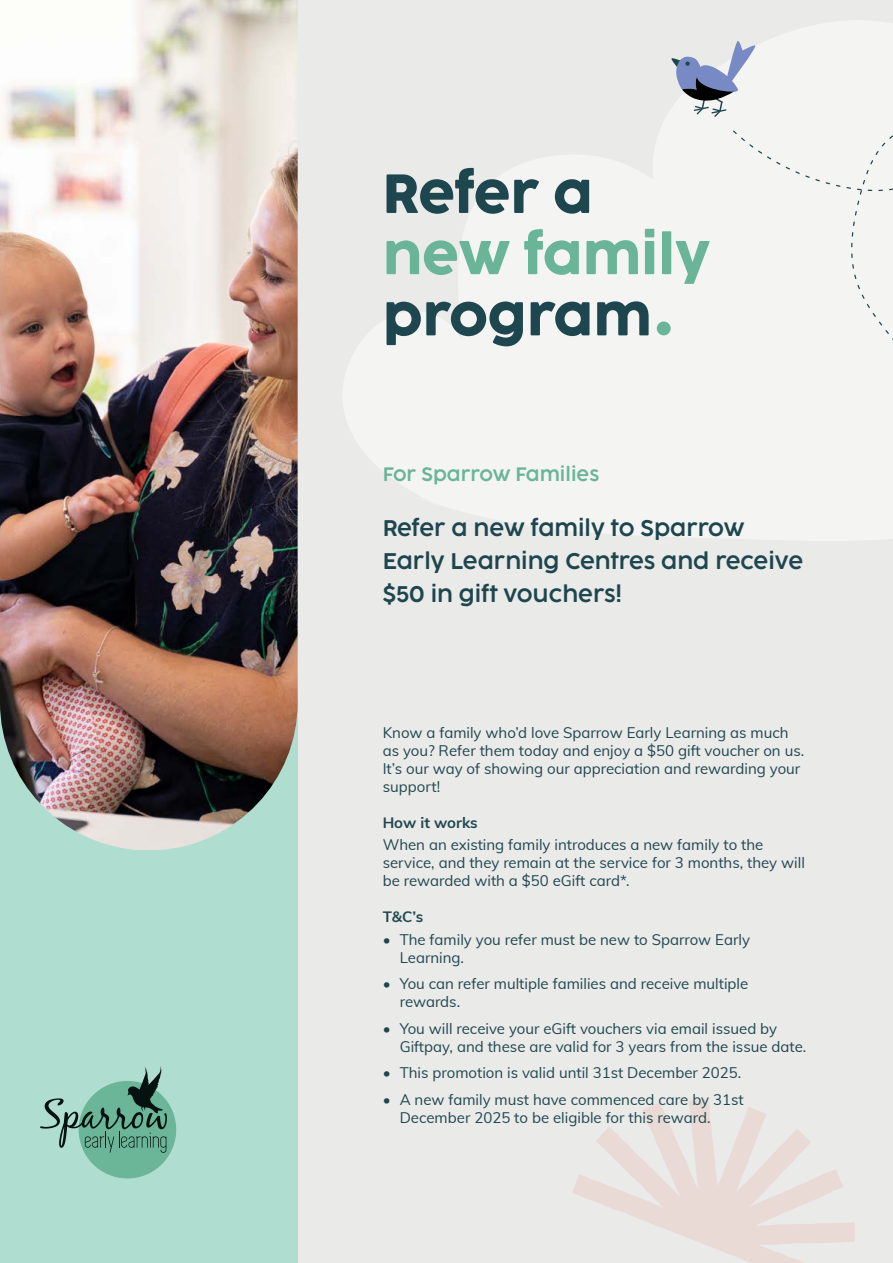
<style>
.page{position:relative;width:893px;height:1263px;background:#eaeae8}
.page>*{position:absolute;margin:0;border:0;box-sizing:border-box;transform-origin:0 0}
.t1{font:51px "Cocogoose Pro";color:#1e464f}
.t2{font:51px "Cocogoose Pro";color:#6ab598}
.t3{font:300 21px/33px "Cocogoose Pro";color:#1e464f}
.t4{font:300 18px "Cocogoose Pro";color:#6ab598}
.t5{font:15px/18px "Muli";color:#1e464f}
.t6{font:700 15px "Muli";color:#1e464f}
</style>
<div class="page">
<svg style="left:343px;top:21px;width:550px;height:520px;fill:#f4f4f3"></svg>
<div style="left:657px;top:321px;width:14px;height:14px;background:#6ab598;border-radius:50%"></div>
<svg style="left:572px;top:1099px;width:283px;height:164px"></svg>
<div style="left:0;top:702px;width:298px;height:561px;background:#afddcf"></div>
<img style="left:0;top:0;width:298px;height:850px">
<svg style="left:671px;top:41px;width:86px;height:76px"></svg>
<div style="left:733px;top:125px;width:160px;height:217px;background:#f4f4f3"></div>
<div style="left:79px;top:1081px;width:97px;height:97px;background:#6bb599;border-radius:50%"></div>
<svg style="left:40px;top:1066px;width:127px;height:87px"></svg>
<h1 class="t1" style="left:383px;top:153px;width:212px">Refer a</h1>
<h1 class="t2" style="left:383px;top:214px;width:329px">new family</h1>
<h1 class="t1" style="left:383px;top:275px;width:270px">program</h1>
<p class="t4" style="left:383px;top:461px;width:218px">For Sparrow Families</p>
<h2 class="t3" style="left:383px;top:511px;width:422px">Refer a new family to Sparrow<br>Early Learning Centres and receive $50 in gift vouchers!</h2>
<p class="t5" style="left:383px;top:723px;width:423px">Know a family who’d love Sparrow Early Learning as much as you? Refer them today and enjoy a $50 gift voucher on us.<br>It’s our way of showing our appreciation and rewarding your support!</p>
<p class="t6" style="left:383px;top:812px;width:96px">How it works</p>
<p class="t5" style="left:383px;top:835px;width:424px">When an existing family introduces a new family to the service, and they remain at the service for 3 months, they will be rewarded with a $50 eGift card*.</p>
<p class="t6" style="left:383px;top:906px;width:42px">T&amp;C’s</p>
<p class="t5" style="left:400px;top:929px;width:352px;text-indent:-17px">• The family you refer must be new to Sparrow Early<br>Learning.</p>
<p class="t5" style="left:400px;top:974px;width:350px;text-indent:-17px">• You can refer multiple families and receive multiple rewards.</p>
<p class="t5" style="left:400px;top:1018px;width:408px;text-indent:-17px">• You will receive your eGift vouchers via email issued by<br>Giftpay, and these are valid for 3 years from the issue date.</p>
<p class="t5" style="left:383px;top:1063px;width:360px">• This promotion is valid until 31st December 2025.</p>
<p class="t5" style="left:400px;top:1089px;width:345px;text-indent:-17px">• A new family must have commenced care by 31st<br>December 2025 to be eligible for this reward.</p>
</div>
